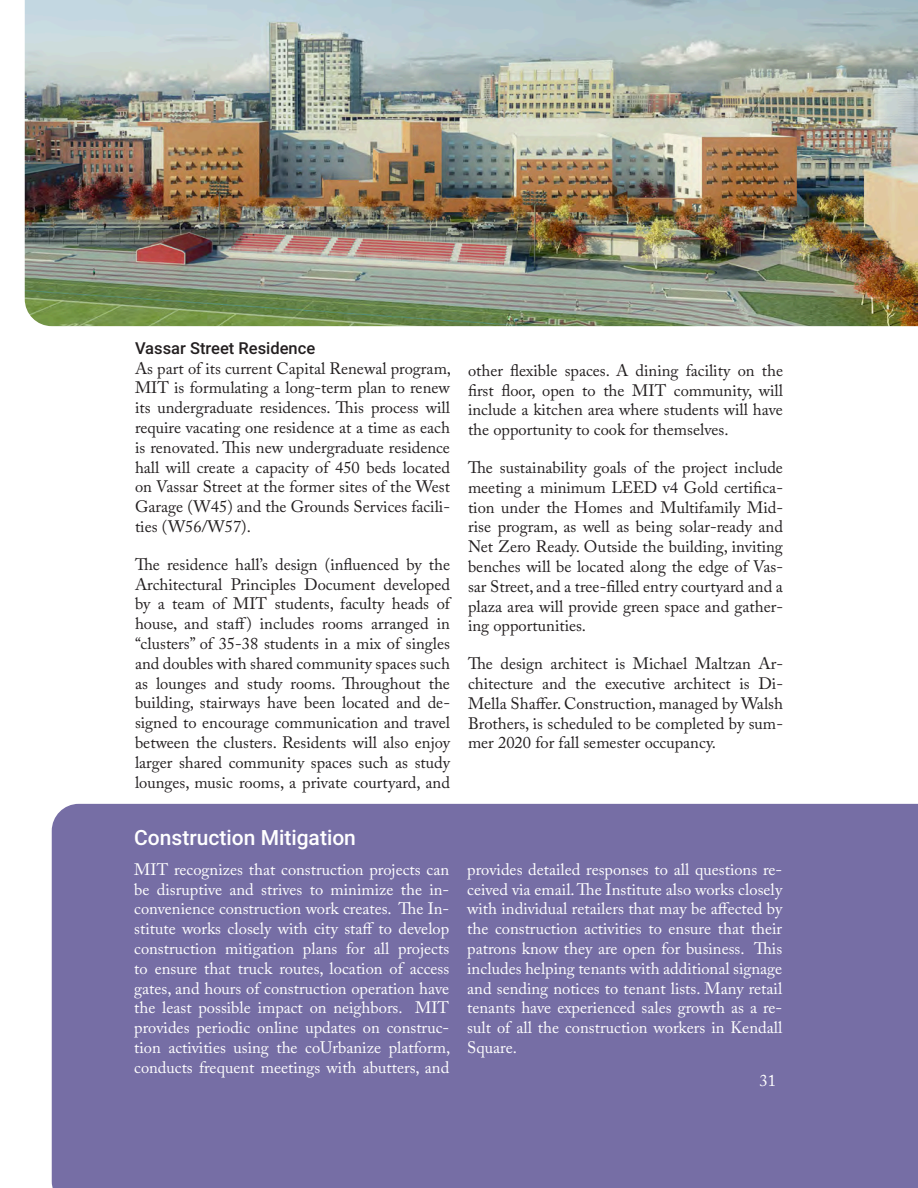
<style>
.page{position:relative;width:918px;height:1188px;background:#fff}
.page>*{position:absolute;margin:0;border:0;box-sizing:border-box;transform-origin:0 0}
.t1{font:500 21px "Roboto";color:#fff}
.t2{font:16.5px/19.8px "Adobe Caslon Pro";color:#231f20;text-align:justify}
.t3{font:16.5px/19.8px "Adobe Caslon Pro";color:#fff;text-align:justify}
.t4{font:500 16.5px "Roboto";color:#231f20}
</style>
<div class="page">
<div style="left:52px;top:804px;width:866px;height:384px;background:#766ea5"></div>
<img style="left:25px;top:0;width:893px;height:326px">
<h4 class="t4" style="left:135px;top:336px;width:182px">Vassar Street Residence</h4>
<p class="t2" style="left:135px;top:358px;width:318px">As part of its current Capital Renewal program, MIT is formulating a long-term plan to renew its undergraduate residences. This process will require vacating one residence at a time as each is renovated. This new undergraduate residence hall will create a capacity of 450 beds located on Vassar Street at the former sites of the West Garage (W45) and the Grounds Services facili&shy;ties (W56/W57).</p>
<p class="t2" style="left:135px;top:554px;width:317px">The residence hall’s design (influenced by the Architectural Principles Document developed by a team of MIT students, faculty heads of house, and staff) includes rooms arranged in “clusters” of 35-38 students in a mix of singles and doubles with shared community spaces such as lounges and study rooms. Throughout the building, stairways have been located and de&shy;signed to encourage communication and travel between the clusters. Residents will also enjoy larger shared community spaces such as study lounges, music rooms, a private courtyard, and</p>
<h3 class="t1" style="left:134px;top:822px;width:223px">Construction Mitigation</h3>
<p class="t2" style="left:468px;top:360px;width:317px">other flexible spaces. A dining facility on the first floor, open to the MIT community, will include a kitchen area where students will have the opportunity to cook for themselves.</p>
<p class="t2" style="left:468px;top:457px;width:317px">The sustainability goals of the project include meeting a minimum LEED v4 Gold certifica&shy;tion under the Homes and Multifamily Mid&shy;rise program, as well as being solar-ready and Net Zero Ready. Outside the building, inviting benches will be located along the edge of Vas&shy;sar Street, and a tree-filled entry courtyard and a plaza area will provide green space and gather&shy;ing opportunities.</p>
<p class="t2" style="left:468px;top:654px;width:317px">The design architect is Michael Maltzan Ar&shy;chitecture and the executive architect is Di-Mella Shaffer. Construction, managed by Walsh Brothers, is scheduled to be completed by sum&shy;mer 2020 for fall semester occupancy.</p>
<p class="t3" style="left:134px;top:859px;width:318px">MIT recognizes that construction projects can be disruptive and strives to minimize the in&shy;convenience construction work creates. The In&shy;stitute works closely with city staff to develop construction mitigation plans for all projects to ensure that truck routes, location of access gates, and hours of construction operation have the least possible impact on neighbors. MIT provides periodic online updates on construc&shy;tion activities using the coUrbanize platform, conducts frequent meetings with abutters, and</p>
<p class="t3" style="left:467px;top:859px;width:317px">provides detailed responses to all questions re&shy;ceived via email. The Institute also works closely with individual retailers that may be affected by the construction activities to ensure that their patrons know they are open for business. This includes helping tenants with additional signage and sending notices to tenant lists. Many retail tenants have experienced sales growth as a re&shy;sult of all the construction workers in Kendall Square.</p>
<p class="t3" style="left:759px;top:1071px;width:18px">31</p>
</div>
